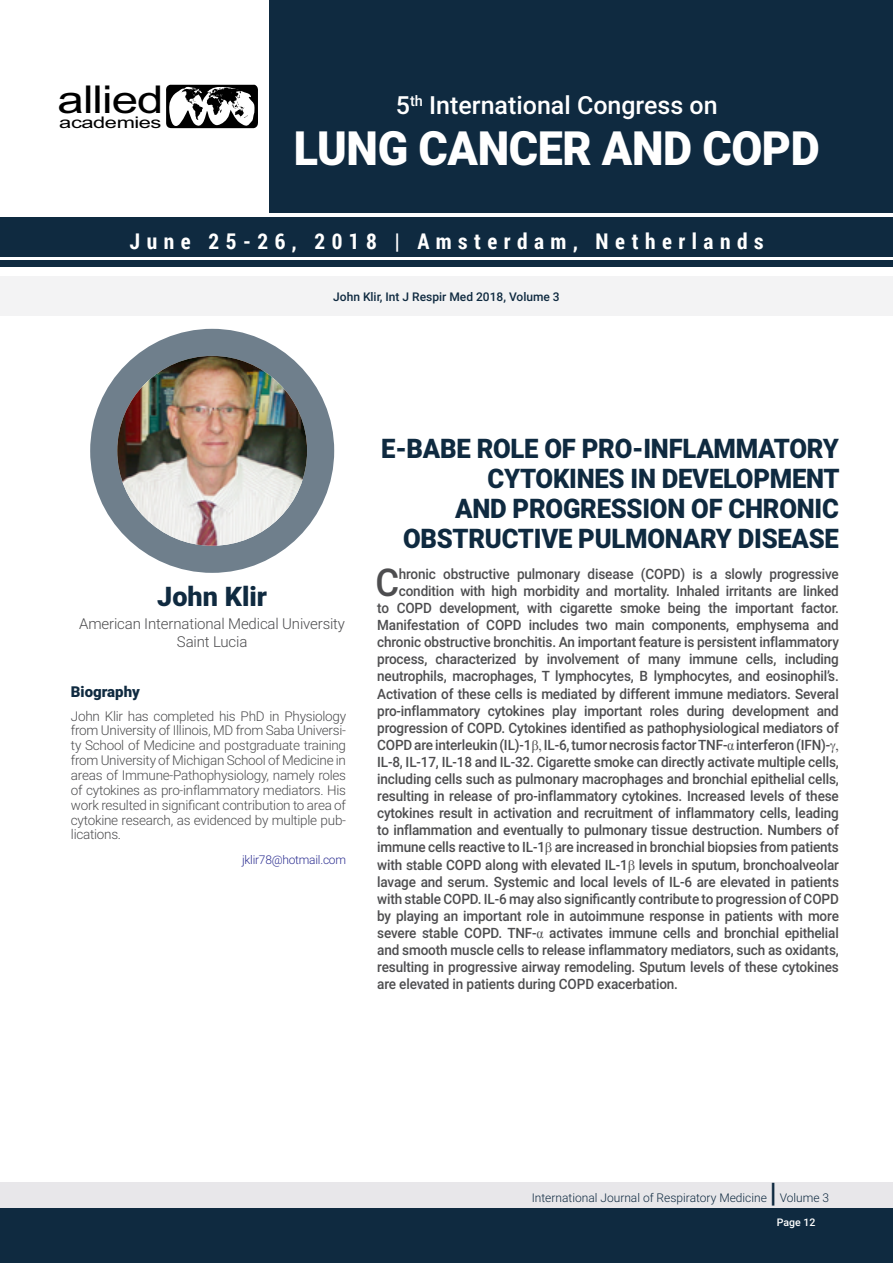
<style>
.page{position:relative;width:893px;height:1263px;background:#fff}
.page>*{position:absolute;margin:0;border:0;box-sizing:border-box;transform-origin:0 0}
.t1{font:900 47.25px "Roboto";letter-spacing:-.01em;color:#fff;scale:.95 1}
.t2{font:38.4px "Arial";letter-spacing:-.02em;color:#000;scale:1.24 1}
.t3{font:500 38.25px "Roboto";color:#4d4d4f;scale:.95 1}
.t4{font:900 27px/29.7px "Roboto";letter-spacing:-.01em;color:#0f2a40;text-align:right;scale:.95 1}
.t5{font:900 27px "Roboto";letter-spacing:-.01em;color:#0f2a40}
.t6{font:500 25.05px "Roboto";color:#fff}
.t7{font:700 21.6px "Roboto Condensed";letter-spacing:.3em;color:#fff}
.t8{font:16.05px "Arial";letter-spacing:-.02em;color:#000;scale:1.36 1}
.t9{font:300 15px/18px "Roboto";letter-spacing:-.01em;color:#4d4d4f;text-align:center}
.t10{font:900 15px "Roboto";color:#0f2a40}
.t11{font:500 14.25px "Roboto";letter-spacing:-.01em;color:#4d4d4f;scale:.95 1}
.t12{font:300 13.5px/14.9px "Roboto";letter-spacing:-.02em;color:#4d4d4f;text-align:justify}
.t13{font:300 12px "Roboto";color:#0f2a40}
.t14{font:500 12px "Roboto";color:#0f2a40}
.t15{font:300 12px "Roboto";letter-spacing:-.02em;color:#2e3092}
.t16{font:500 10.5px "Roboto";color:#fff}
.s1{font-family:"Times New Roman";font-weight:400}
</style>
<div class="page">
<div style="left:0;top:1182px;width:893px;height:27px;background:#e8e7ea"></div>
<svg style="left:166px;top:85px;width:92px;height:43px"></svg>
<div style="left:0;top:1209px;width:893px;height:54px;background:#0f2a40"></div>
<div style="left:269px;top:0;width:624px;height:213px;background:#0f2a40"></div>
<div style="left:0;top:218px;width:893px;height:39px;background:#0f2a40"></div>
<div style="left:0;top:260px;width:893px;height:7px;background:#0f2a40"></div>
<div style="left:0;top:276px;width:893px;height:40px;background:#f3f3f4"></div>
<div style="left:90px;top:329px;width:244px;height:244px;background:#6f7f8c;border-radius:50%"></div>
<img style="left:117px;top:356px;width:190px;height:190px;border-radius:95px">
<h2 class="t2" style="left:58px;top:74px;width:87px">allied</h2>
<p class="t8" style="left:59px;top:111px;width:77px">academies</p>
<h3 class="t6" style="left:396px;top:88px;width:323px">5<sup>th</sup> International Congress on</h3>
<h1 class="t1" style="left:294px;top:115px;width:555px">LUNG CANCER AND COPD</h1>
<h3 class="t7" style="left:130px;top:226px;width:635px">June 25-26, 2018 | Amsterdam, Netherlands</h3>
<p class="t14" style="left:333px;top:288px;width:228px">John Klir, Int J Respir Med 2018, Volume 3</p>
<h3 class="t5" style="left:157px;top:578px;width:111px">John Klir</h3>
<p class="t9" style="left:79px;top:614px;width:267px">American International Medical University<br>Saint Lucia</p>
<p class="t10" style="left:71px;top:681px;width:70px">Biography</p>
<p class="t12" style="left:71px;top:708px;width:277px">John Klir has completed his PhD in Physiology from University of Illinois, MD from Saba Universi&shy;ty School of Medicine and postgraduate training from University of Michigan School of Medicine in areas of Immune-Pathophysiology, namely roles of cytokines as pro-inflammatory mediators. His work resulted in significant contribution to area of cytokine research, as evidenced by multiple pub&shy;lications.</p>
<p class="t15" style="left:242px;top:851px;width:105px">jklir78@hotmail.com</p>
<h3 class="t4" style="left:381px;top:433px;width:484px">E-BABE ROLE OF PRO-INFLAMMATORY<br>CYTOKINES IN DEVELOPMENT<br>AND PROGRESSION OF CHRONIC<br>OBSTRUCTIVE PULMONARY DISEASE</h3>
<h3 class="t3" style="left:375px;top:555px;width:27px">C</h3>
<p class="t11" style="left:399px;top:564px;width:465px">hronic obstructive pulmonary disease (COPD) is a slowly progressive</p>
<p class="t11" style="left:399px;top:581px;width:465px">condition with high morbidity and mortality. Inhaled irritants are linked</p>
<p class="t11" style="left:377px;top:598px;width:488px">to COPD development, with cigarette smoke being the important factor.</p>
<p class="t11" style="left:377px;top:615px;width:487px">Manifestation of COPD includes two main components, emphysema and</p>
<p class="t11" style="left:377px;top:632px;width:488px">chronic obstructive bronchitis. An important feature is persistent inflammatory</p>
<p class="t11" style="left:377px;top:649px;width:488px">process, characterized by involvement of many immune cells, including</p>
<p class="t11" style="left:377px;top:666px;width:488px">neutrophils, macrophages, T lymphocytes, B lymphocytes, and eosinophil’s.</p>
<p class="t11" style="left:377px;top:683px;width:488px">Activation of these cells is mediated by different immune mediators. Several</p>
<p class="t11" style="left:377px;top:701px;width:487px">pro-inflammatory cytokines play important roles during development and</p>
<p class="t11" style="left:377px;top:718px;width:487px">progression of COPD. Cytokines identified as pathophysiological mediators of</p>
<p class="t11" style="left:377px;top:735px;width:478px">COPD are interleukin (IL)-1 IL-6, tumor necrosis factor TNF-<span class="s1">α</span> interferon (IFN)-</p>
<p class="t11" style="left:377px;top:752px;width:487px">IL-8, IL-17, IL-18 and IL-32. Cigarette smoke can directly activate multiple cells,</p>
<p class="t11" style="left:377px;top:769px;width:487px">including cells such as pulmonary macrophages and bronchial epithelial cells,</p>
<p class="t11" style="left:377px;top:786px;width:488px">resulting in release of pro-inflammatory cytokines. Increased levels of these</p>
<p class="t11" style="left:377px;top:803px;width:487px">cytokines result in activation and recruitment of inflammatory cells, leading</p>
<p class="t11" style="left:377px;top:820px;width:488px">to inflammation and eventually to pulmonary tissue destruction. Numbers of</p>
<p class="t11" style="left:377px;top:837px;width:488px">immune cells reactive to IL-1 are increased in bronchial biopsies from patients</p>
<p class="t11" style="left:377px;top:854px;width:488px">with stable COPD along with elevated IL-1 levels in sputum, bronchoalveolar</p>
<p class="t11" style="left:377px;top:872px;width:488px">lavage and serum. Systemic and local levels of IL-6 are elevated in patients</p>
<p class="t11" style="left:377px;top:889px;width:487px">with stable COPD. IL-6 may also significantly contribute to progression of COPD</p>
<p class="t11" style="left:377px;top:906px;width:488px">by playing an important role in autoimmune response in patients with more</p>
<p class="t11" style="left:377px;top:923px;width:487px">severe stable COPD. TNF-<span class="s1">α</span> activates immune cells and bronchial epithelial</p>
<p class="t11" style="left:377px;top:940px;width:487px">and smooth muscle cells to release inflammatory mediators, such as oxidants,</p>
<p class="t11" style="left:377px;top:957px;width:488px">resulting in progressive airway remodeling. Sputum levels of these cytokines</p>
<p class="t11" style="left:377px;top:974px;width:318px">are elevated in patients during COPD exacerbation.</p>
<p class="t13" style="left:532px;top:1189px;width:237px">International Journal of Respiratory Medicine</p>
<h3 class="t5" style="left:770px;top:1174px;width:8px">|</h3>
<p class="t13" style="left:780px;top:1189px;width:51px">Volume 3</p>
<p class="t16" style="left:777px;top:1215px;width:40px">Page 12</p>
</div>
